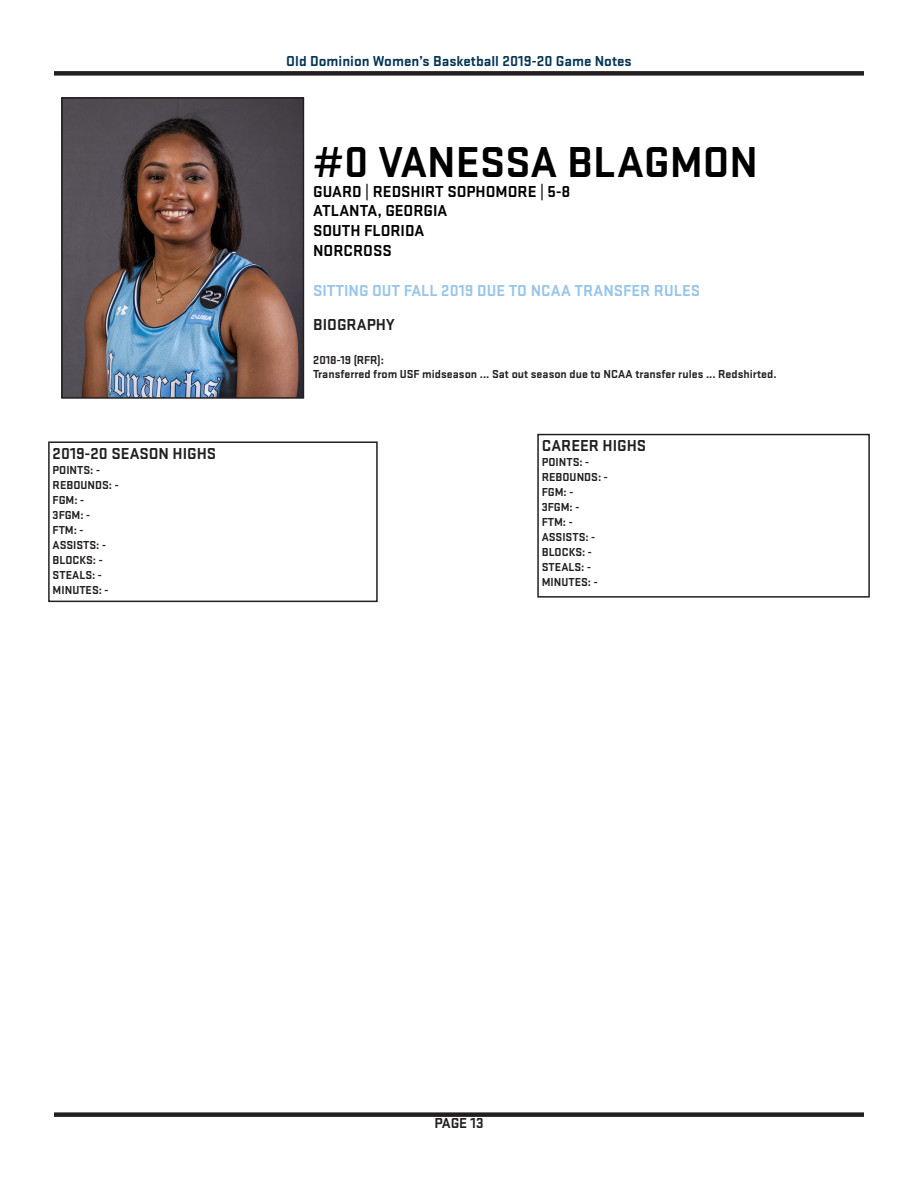
<style>
.page{position:relative;width:918px;height:1188px;background:#fff}
.page>*{position:absolute;margin:0;border:0;box-sizing:border-box;transform-origin:0 0}
.Records_text{font:700 45px "Stratum 2";color:#000}
.Records_text-2{font:700 16.5px "Stratum 2";color:#000}
.Records_text-3{font:700 16.5px "Stratum 2";color:#98c5e9}
.Records_text-4{font:700 16.5px "Stratum 2";color:#231f20}
.t1{font:700 15px "Stratum 2";color:#043555}
.t2{font:700 15px "Stratum 2";letter-spacing:-.005em;color:#231f20}
.Records_text-5{font:700 12px "Stratum 2";color:#231f20}
</style>
<div class="page">
<div style="left:54px;top:1112px;width:810px;height:5px;background:#231f20"></div>
<div style="left:54px;top:71px;width:810px;height:5px;background:#231f20"></div>
<img style="left:64px;top:100px;width:237px;height:296px">
<div style="left:61px;top:97px;width:243px;height:302px;border:2px solid #231f20"></div>
<div style="left:48px;top:441px;width:330px;height:161px;border:2px solid #231f20"></div>
<div style="left:537px;top:434px;width:333px;height:164px;border:2px solid #231f20"></div>
<p class="Records_text-4" style="left:53px;top:442px;width:165px">2019-20 SEASON HIGHS</p>
<p class="Records_text-5" style="left:53px;top:461px;width:49px">POINTS: -</p>
<p class="Records_text-5" style="left:53px;top:476px;width:67px">REBOUNDS: -</p>
<p class="Records_text-5" style="left:53px;top:491px;width:33px">FGM: -</p>
<p class="Records_text-5" style="left:53px;top:506px;width:39px">3FGM: -</p>
<p class="Records_text-5" style="left:53px;top:521px;width:32px">FTM: -</p>
<p class="Records_text-5" style="left:53px;top:536px;width:55px">ASSISTS: -</p>
<p class="Records_text-5" style="left:53px;top:551px;width:52px">BLOCKS: -</p>
<p class="Records_text-5" style="left:53px;top:566px;width:51px">STEALS: -</p>
<p class="Records_text-5" style="left:53px;top:581px;width:57px">MINUTES: -</p>
<p class="t1" style="left:286px;top:50px;width:347px">Old Dominion Women’s Basketball 2019-20 Game Notes</p>
<p class="Records_text" style="left:313px;top:131px;width:446px">#0 VANESSA BLAGMON</p>
<p class="Records_text-2" style="left:313px;top:180px;width:259px">GUARD | REDSHIRT SOPHOMORE | 5-8</p>
<p class="Records_text-2" style="left:313px;top:200px;width:136px">ATLANTA, GEORGIA</p>
<p class="Records_text-2" style="left:313px;top:219px;width:113px">SOUTH FLORIDA</p>
<p class="Records_text-2" style="left:313px;top:239px;width:80px">NORCROSS</p>
<p class="Records_text-3" style="left:313px;top:279px;width:388px">SITTING OUT FALL 2019 DUE TO NCAA TRANSFER RULES</p>
<p class="Records_text-4" style="left:313px;top:313px;width:83px">BIOGRAPHY</p>
<p class="Records_text-5" style="left:313px;top:352px;width:72px">2018-19 (RFR):</p>
<p class="Records_text-5" style="left:313px;top:366px;width:465px">Transferred from USF midseason ... Sat out season due to NCAA transfer rules ... Redshirted.</p>
<p class="Records_text-4" style="left:542px;top:434px;width:106px">CAREER HIGHS</p>
<p class="Records_text-5" style="left:542px;top:454px;width:49px">POINTS: -</p>
<p class="Records_text-5" style="left:542px;top:469px;width:67px">REBOUNDS: -</p>
<p class="Records_text-5" style="left:542px;top:484px;width:33px">FGM: -</p>
<p class="Records_text-5" style="left:542px;top:499px;width:39px">3FGM: -</p>
<p class="Records_text-5" style="left:542px;top:514px;width:32px">FTM: -</p>
<p class="Records_text-5" style="left:542px;top:529px;width:55px">ASSISTS: -</p>
<p class="Records_text-5" style="left:542px;top:544px;width:52px">BLOCKS: -</p>
<p class="Records_text-5" style="left:542px;top:559px;width:51px">STEALS: -</p>
<p class="Records_text-5" style="left:542px;top:574px;width:57px">MINUTES: -</p>
<p class="t2" style="left:434px;top:1113px;width:51px">PAGE 13</p>
</div>
